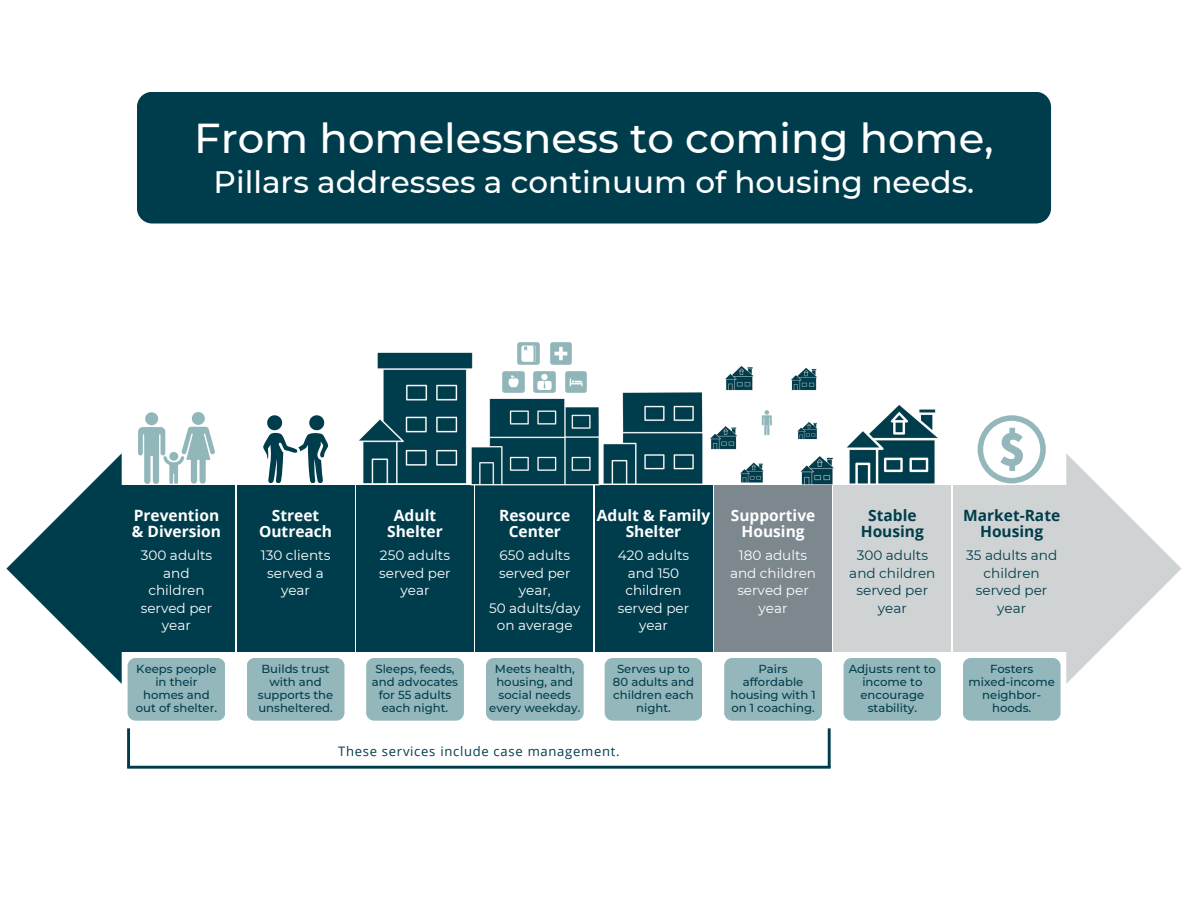
<style>
.page{position:relative;width:1188px;height:918px;background:#fff}
.page>*{position:absolute;margin:0;border:0;box-sizing:border-box;transform-origin:0 0}
.t1{font:500 41.7px "Montserrat";color:#fff}
.t2{font:500 31.05px "Montserrat";color:#fff}
.t3{font:700 15.6px/16px "Open Sans";color:#fff;text-align:center}
.t4{font:700 15.6px/16px "Open Sans";color:#003d4c;text-align:center}
.t5{font:13.65px/17.4px "Montserrat";color:#fff;text-align:center}
.t6{font:13.65px/17.4px "Montserrat";color:#003d4c;text-align:center}
.t7{font:13.05px "Open Sans";letter-spacing:.055em;color:#003d4c}
.t8{font:500 11.7px/13px "Montserrat";color:#003d4c;text-align:center}
</style>
<div class="page">
<div style="left:117px;top:485px;width:118px;height:167px;background:#003d4c"></div>
<div style="left:953px;top:485px;width:118px;height:167px;background:#d0d3d4"></div>
<div style="left:237px;top:485px;width:118px;height:167px;background:#003d4c"></div>
<div style="left:356px;top:485px;width:118px;height:167px;background:#003d4c"></div>
<div style="left:714px;top:485px;width:118px;height:167px;background:#7c878e"></div>
<div style="left:475px;top:485px;width:118px;height:167px;background:#003d4c"></div>
<div style="left:595px;top:485px;width:118px;height:167px;background:#003d4c"></div>
<div style="left:833px;top:485px;width:118px;height:167px;background:#d0d3d4"></div>
<svg style="left:6px;top:453px;width:141px;height:231px"></svg>
<img style="left:139px;top:412px;width:75px;height:71px">
<img style="left:359px;top:352px;width:114px;height:134px">
<img style="left:599px;top:392px;width:104px;height:94px">
<img style="left:471px;top:377px;width:128px;height:109px">
<img style="left:710px;top:366px;width:124px;height:119px">
<img style="left:846px;top:405px;width:92px;height:79px">
<svg style="left:978px;top:415px;width:204px;height:269px"></svg>
<div style="left:247px;top:658px;width:97px;height:63px;background:#94b7bb;border-radius:8px"></div>
<div style="left:128px;top:658px;width:97px;height:63px;background:#94b7bb;border-radius:8px"></div>
<div style="left:366px;top:658px;width:98px;height:63px;background:#94b7bb;border-radius:8px"></div>
<div style="left:486px;top:658px;width:98px;height:63px;background:#94b7bb;border-radius:8px"></div>
<div style="left:605px;top:658px;width:97px;height:63px;background:#94b7bb;border-radius:8px"></div>
<div style="left:724px;top:658px;width:98px;height:63px;background:#94b7bb;border-radius:8px"></div>
<div style="left:844px;top:658px;width:97px;height:63px;background:#94b7bb;border-radius:8px"></div>
<div style="left:963px;top:658px;width:97px;height:63px;background:#94b7bb;border-radius:8px"></div>
<img style="left:503px;top:372px;width:21px;height:21px">
<img style="left:534px;top:372px;width:21px;height:21px">
<img style="left:565px;top:372px;width:21px;height:21px">
<img style="left:518px;top:343px;width:21px;height:21px">
<img style="left:550px;top:343px;width:22px;height:21px">
<div style="left:137px;top:92px;width:914px;height:132px;background:#003d4c"></div>
<hr style="left:127px;top:728px;width:3px;height:39px;background:#003d4c">
<hr style="left:127px;top:766px;width:704px;height:3px;background:#003d4c">
<hr style="left:828px;top:728px;width:3px;height:39px;background:#003d4c">
<svg style="left:263px;top:415px;width:65px;height:68px"></svg>
<h1 class="t1" style="left:194px;top:113px;width:801px">From homelessness to coming home,</h1>
<h2 class="t2" style="left:214px;top:163px;width:762px">Pillars addresses a continuum of housing needs.</h2>
<p class="t3" style="left:132px;top:507px;width:91px;text-align:left">Prevention &amp; Diversion</p>
<h3 class="t3" style="left:259px;top:507px;width:75px">Street<br>Outreach</h3>
<h4 class="t3" style="left:387px;top:507px;width:57px">Adult<br>Shelter</h4>
<p class="t3" style="left:499px;top:507px;width:73px">Resource<br>Center</p>
<p class="t3" style="left:597px;top:507px;width:115px">Adult &amp; Family<br>Shelter</p>
<p class="t3" style="left:731px;top:507px;width:86px">Supportive<br>Housing</p>
<p class="t4" style="left:861px;top:507px;width:65px">Stable<br>Housing</p>
<p class="t4" style="left:963px;top:507px;width:99px">Market-Rate<br>Housing</p>
<p class="t5" style="left:141px;top:547px;width:73px">300 adults and children served per year</p>
<p class="t5" style="left:261px;top:547px;width:71px">130 clients served a year</p>
<p class="t5" style="left:379px;top:547px;width:73px">250 adults served per year</p>
<p class="t5" style="left:489px;top:547px;width:93px">650 adults served per year,<br>50 adults/day on average</p>
<p class="t5" style="left:618px;top:547px;width:73px">420 adults and 150 children served per year</p>
<p class="t5" style="left:730px;top:547px;width:88px">180 adults and children served per year</p>
<p class="t6" style="left:849px;top:547px;width:88px">300 adults and children served per year</p>
<h3 class="t6" style="left:966px;top:547px;width:93px">35 adults and children served per year</h3>
<h4 class="t8" style="left:136px;top:662px;width:83px">Keeps people in their homes and out of shelter.</h4>
<h3 class="t8" style="left:258px;top:662px;width:77px">Builds trust with and supports the unsheltered.</h3>
<h4 class="t8" style="left:372px;top:662px;width:88px">Sleeps, feeds, and advocates for 55 adults each night.</h4>
<h3 class="t8" style="left:489px;top:662px;width:93px">Meets health, housing, and social needs every weekday.</h3>
<h4 class="t8" style="left:613px;top:662px;width:83px">Serves up to<br>80 adults and children each night.</h4>
<h3 class="t8" style="left:730px;top:662px;width:87px">Pairs affordable housing with 1 on 1 coaching.</h3>
<h4 class="t8" style="left:849px;top:662px;width:89px">Adjusts rent to income to encourage stability.</h4>
<h3 class="t8" style="left:969px;top:662px;width:88px">Fosters mixed-income neighbor&shy;hoods.</h3>
<h4 class="t7" style="left:338px;top:742px;width:283px">These services include case management.</h4>
</div>
